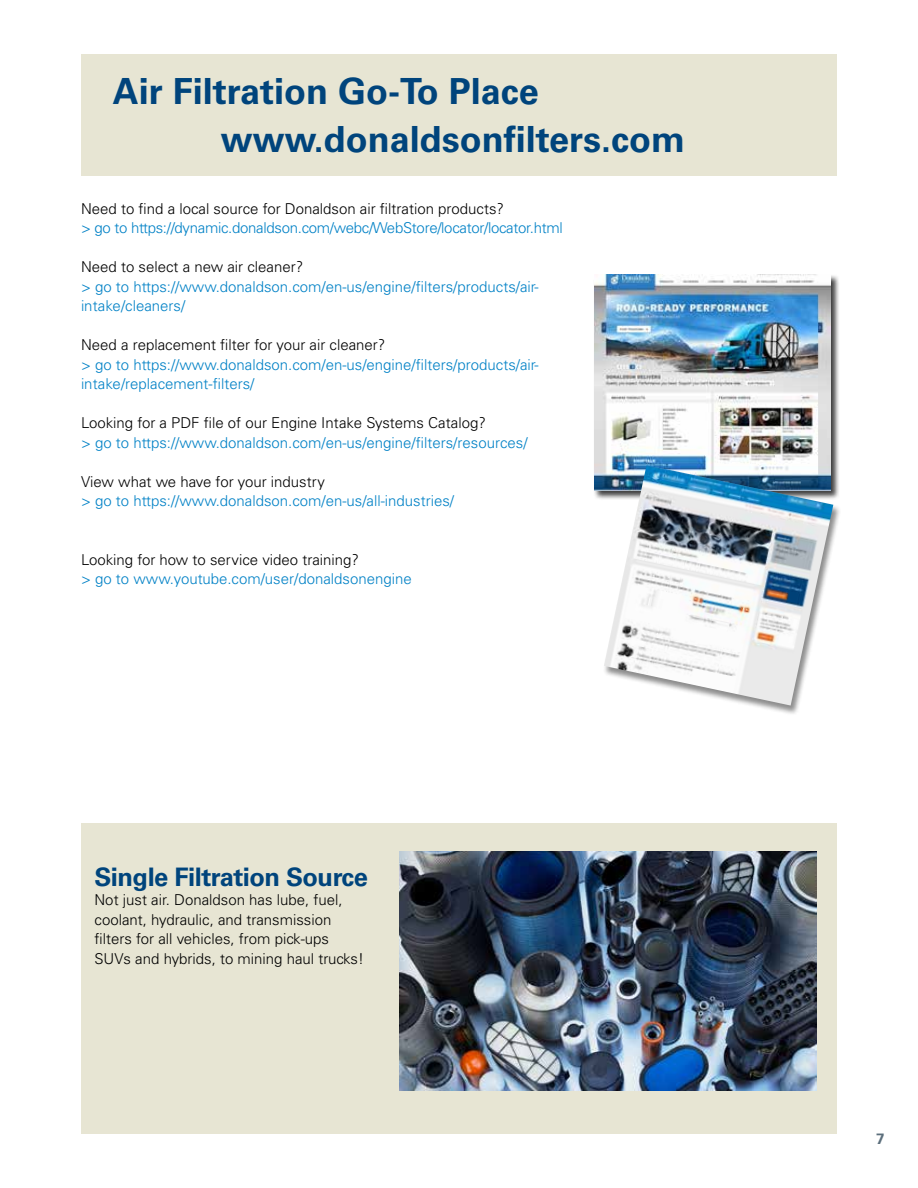
<style>
.page{position:relative;width:918px;height:1188px;background:#fff}
.page>*{position:absolute;margin:0;border:0;box-sizing:border-box;transform-origin:0 0}
.t1{font:700 36px/48px "Univers LT Std";color:#00447c}
.t2{font:700 25.5px "Univers LT Std";letter-spacing:-.02em;color:#00447c}
.t3{font:300 15px/19.5px "Univers LT Std";color:#000}
.t4{font:300 15px/19.5px "Univers LT Std";color:#0081c6}
.t5{font:300 15px "Univers LT Std";letter-spacing:-.02em;color:#0081c6}
.t6{font:700 15px "Univers LT Std";color:#5c6f7c}
</style>
<div class="page">
<div style="left:81px;top:54px;width:756px;height:122px;background:#e7e5d3"></div>
<div style="left:593px;top:274px;width:247px;height:226px;background:#000;opacity:.75"></div>
<img style="left:594px;top:274px;width:237px;height:216px">
<div style="left:603px;top:466px;width:238px;height:250px;background:#000;opacity:.45"></div>
<img style="left:604px;top:465px;width:229px;height:241px">
<div style="left:81px;top:824px;width:756px;height:310px;background:#e7e5d3"></div>
<img style="left:400px;top:851px;width:416px;height:239px">
<h1 class="t1" style="left:221px;top:68px;width:466px;text-indent:-108px">Air Filtration Go-To Place www.donaldsonfilters.com</h1>
<p class="t3" style="left:81px;top:199px;width:425px">Need to find a local source for Donaldson air filtration products?</p>
<p class="t5" style="left:81px;top:219px;width:483px">&gt; go to https://dynamic.donaldson.com/webc/WebStore/locator/locator.html</p>
<p class="t3" style="left:81px;top:257px;width:224px">Need to select a new air cleaner?</p>
<p class="t4" style="left:81px;top:277px;width:459px">&gt; go to https://www.donaldson.com/en-us/engine/filters/products/air&shy;intake/cleaners/</p>
<p class="t3" style="left:81px;top:335px;width:306px">Need a replacement filter for your air cleaner?</p>
<p class="t4" style="left:81px;top:355px;width:459px">&gt; go to https://www.donaldson.com/en-us/engine/filters/products/air&shy;intake/replacement-filters/</p>
<p class="t3" style="left:81px;top:413px;width:406px">Looking for a PDF file of our Engine Intake Systems Catalog?</p>
<p class="t4" style="left:81px;top:433px;width:448px">&gt; go to https://www.donaldson.com/en-us/engine/filters/resources/</p>
<p class="t3" style="left:81px;top:472px;width:245px">View what we have for your industry</p>
<p class="t4" style="left:81px;top:491px;width:375px">&gt; go to https://www.donaldson.com/en-us/all-industries/</p>
<p class="t3" style="left:81px;top:550px;width:280px">Looking for how to service video training?</p>
<p class="t4" style="left:81px;top:569px;width:332px">&gt; go to www.youtube.com/user/donaldsonengine</p>
<h2 class="t2" style="left:94px;top:862px;width:275px">Single Filtration Source</h2>
<p class="t3" style="left:94px;top:890px;width:271px">Not just air. Donaldson has lube, fuel, coolant, hydraulic, and transmission filters for all vehicles, from pick-ups SUVs and hybrids, to mining haul trucks!</p>
<p class="t6" style="left:876px;top:1130px;width:10px">7</p>
</div>
